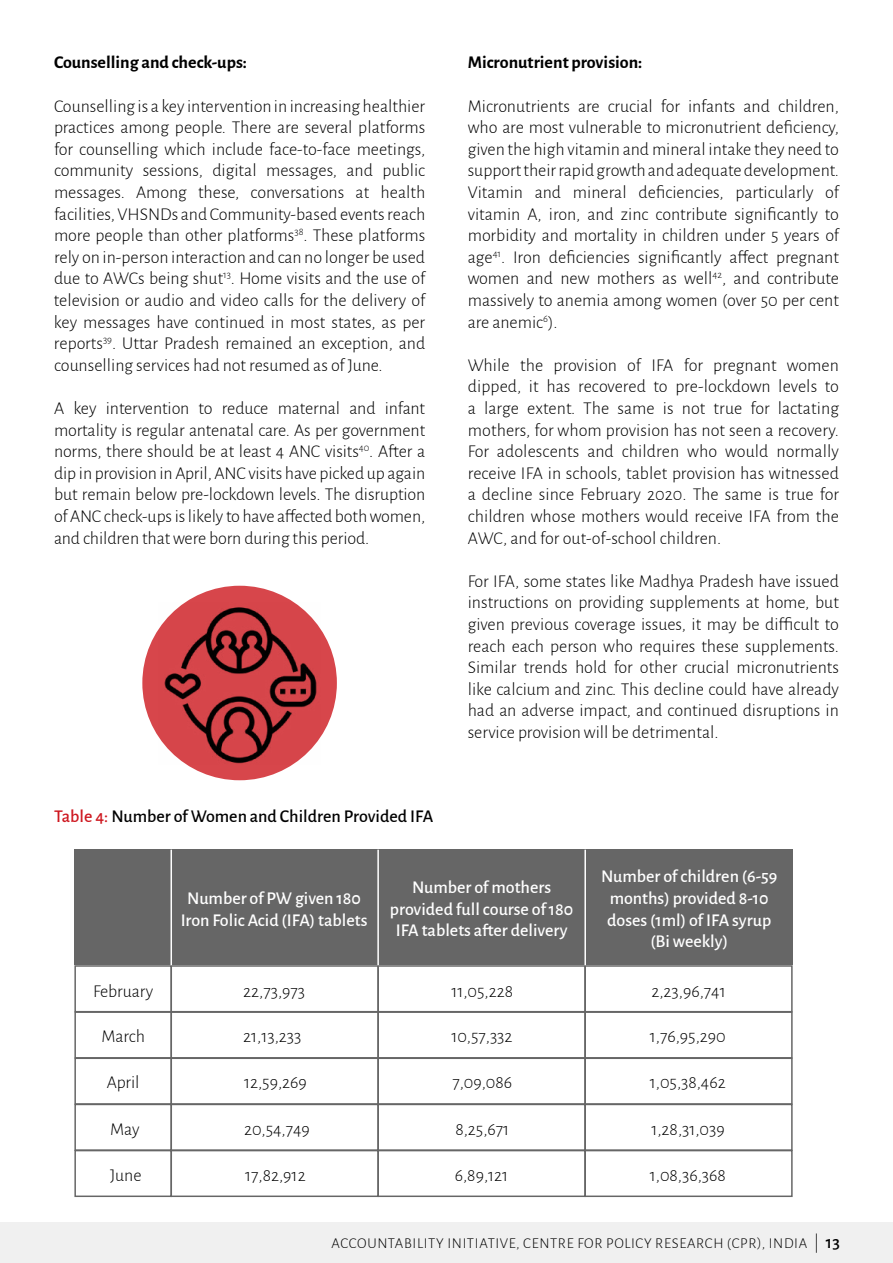
<style>
.page{position:relative;width:893px;height:1263px;background:#fff}
.page>*{position:absolute;margin:0;border:0;box-sizing:border-box;transform-origin:0 0}
.t1{font:300 18px/21.6px "Alegreya Sans";color:#000;text-align:justify}
.t2{font:500 18px/21.6px "Alegreya Sans";color:#fff;text-align:center}
.t3{font:700 18px "Alegreya Sans";color:#000}
.t4{font:500 18px "Alegreya Sans";color:#000}
.t5{font:300 15px "Alegreya Sans";letter-spacing:.045em;color:#000}
.s1{color:#ce171f}
.s2{font-size:18px}
.s3{font-weight:500;font-size:18px}
</style>
<div class="page">
<div style="left:0;top:1222px;width:893px;height:41px;background:#f0f0f0"></div>
<div style="left:142px;top:586px;width:195px;height:194px;background:#d7464b;border-radius:50%"></div>
<div style="left:74px;top:850px;width:98px;height:115px;background:#666"></div>
<div style="left:172px;top:850px;width:207px;height:115px;background:#666"></div>
<div style="left:379px;top:850px;width:207px;height:115px;background:#666"></div>
<div style="left:586px;top:850px;width:207px;height:115px;background:#666"></div>
<div style="left:74px;top:965px;width:98px;height:47px;border:2px solid #666"></div>
<div style="left:171px;top:965px;width:208px;height:47px;border:2px solid #666"></div>
<div style="left:377px;top:965px;width:209px;height:47px;border:2px solid #666"></div>
<div style="left:584px;top:965px;width:209px;height:47px;border:2px solid #666"></div>
<div style="left:74px;top:1011px;width:98px;height:47px;border:2px solid #666"></div>
<div style="left:171px;top:1011px;width:208px;height:47px;border:2px solid #666"></div>
<div style="left:377px;top:1011px;width:209px;height:47px;border:2px solid #666"></div>
<div style="left:584px;top:1011px;width:209px;height:47px;border:2px solid #666"></div>
<div style="left:74px;top:1057px;width:98px;height:48px;border:2px solid #666"></div>
<div style="left:171px;top:1057px;width:208px;height:48px;border:2px solid #666"></div>
<div style="left:377px;top:1057px;width:209px;height:48px;border:2px solid #666"></div>
<div style="left:584px;top:1057px;width:209px;height:48px;border:2px solid #666"></div>
<div style="left:74px;top:1104px;width:98px;height:47px;border:2px solid #666"></div>
<div style="left:171px;top:1104px;width:208px;height:47px;border:2px solid #666"></div>
<div style="left:377px;top:1104px;width:209px;height:47px;border:2px solid #666"></div>
<div style="left:584px;top:1104px;width:209px;height:47px;border:2px solid #666"></div>
<div style="left:74px;top:1150px;width:98px;height:47px;border:2px solid #666"></div>
<div style="left:171px;top:1150px;width:208px;height:47px;border:2px solid #666"></div>
<div style="left:377px;top:1150px;width:209px;height:47px;border:2px solid #666"></div>
<div style="left:584px;top:1150px;width:209px;height:47px;border:2px solid #666"></div>
<hr style="left:171px;top:850px;width:1px;height:115px;background:#fff">
<hr style="left:377px;top:850px;width:2px;height:115px;background:#fff">
<hr style="left:584px;top:850px;width:2px;height:115px;background:#fff">
<img style="left:158px;top:602px;width:162px;height:162px">
<p class="t3" style="left:54px;top:49px;width:195px">Counselling and check-ups:</p>
<p class="t1" style="left:54px;top:94px;width:373px">Counselling is a key intervention in increasing healthier practices among people. There are several platforms for counselling which include face-to-face meetings, community sessions, digital messages, and public messages. Among these, conversations at health facilities, VHSNDs and Community-based events reach more people than other platforms<sup>38</sup>. These platforms rely on in-person interaction and can no longer be used due to AWCs being shut<sup>13</sup>. Home visits and the use of television or audio and video calls for the delivery of key messages have continued in most states, as per reports<sup>39</sup>. Uttar Pradesh remained an exception, and counselling services had not resumed as of June.</p>
<p class="t1" style="left:54px;top:397px;width:373px">A key intervention to reduce maternal and infant mortality is regular antenatal care. As per government norms, there should be at least 4 ANC visits<sup>40</sup>. After a dip in provision in April, ANC visits have picked up again but remain below pre-lockdown levels. The disruption of ANC check-ups is likely to have affected both women, and children that were born during this period.</p>
<p class="t4" style="left:54px;top:803px;width:381px"><span class="s1">Table 4:</span> Number of Women and Children Provided IFA</p>
<p class="t3" style="left:468px;top:49px;width:176px">Micronutrient provision:</p>
<p class="t1" style="left:468px;top:94px;width:373px">Micronutrients are crucial for infants and children, who are most vulnerable to micronutrient deficiency, given the high vitamin and mineral intake they need to support their rapid growth and adequate development.<br>Vitamin and mineral deficiencies, particularly of vitamin A, iron, and zinc contribute significantly to morbidity and mortality in children under 5 years of age<sup>41</sup>. Iron deficiencies significantly affect pregnant women and new mothers as well<sup>42</sup>, and contribute massively to anemia among women (over 50 per cent are anemic<sup>6</sup>).</p>
<p class="t1" style="left:468px;top:354px;width:373px">While the provision of IFA for pregnant women dipped, it has recovered to pre-lockdown levels to a large extent. The same is not true for lactating mothers, for whom provision has not seen a recovery.<br>For adolescents and children who would normally receive IFA in schools, tablet provision has witnessed a decline since February 2020. The same is true for children whose mothers would receive IFA from the AWC, and for out-of-school children.</p>
<p class="t1" style="left:468px;top:570px;width:373px">For IFA, some states like Madhya Pradesh have issued instructions on providing supplements at home, but given previous coverage issues, it may be difficult to reach each person who requires these supplements.<br>Similar trends hold for other crucial micronutrients like calcium and zinc. This decline could have already had an adverse impact, and continued disruptions in service provision will be detrimental.</p>
<p class="t2" style="left:181px;top:886px;width:188px">Number of PW given 180<br>Iron Folic Acid (IFA) tablets</p>
<p class="t2" style="left:390px;top:875px;width:185px">Number of mothers provided full course of 180<br>IFA tablets after delivery</p>
<p class="t2" style="left:601px;top:864px;width:178px">Number of children (6-59 months) provided 8-10 doses (1ml) of IFA syrup (Bi weekly)</p>
<p class="t1" style="left:93px;top:980px;width:61px">February</p>
<p class="t1" style="left:243px;top:980px;width:64px">22,73,973</p>
<p class="t1" style="left:451px;top:980px;width:63px">11,05,228</p>
<p class="t1" style="left:651px;top:980px;width:76px">2,23,96,741</p>
<p class="t1" style="left:650px;top:1025px;width:77px">1,76,95,290</p>
<p class="t1" style="left:650px;top:1071px;width:77px">1,05,38,462</p>
<p class="t1" style="left:651px;top:1117px;width:75px">1,28,31,039</p>
<p class="t1" style="left:650px;top:1163px;width:77px">1,08,36,368</p>
<p class="t1" style="left:101px;top:1025px;width:45px">March</p>
<p class="t1" style="left:107px;top:1071px;width:34px">April</p>
<p class="t1" style="left:110px;top:1117px;width:31px">May</p>
<p class="t1" style="left:110px;top:1163px;width:33px">June</p>
<p class="t1" style="left:243px;top:1025px;width:60px">21,13,233</p>
<p class="t1" style="left:451px;top:1025px;width:63px">10,57,332</p>
<p class="t1" style="left:244px;top:1071px;width:64px">12,59,269</p>
<p class="t1" style="left:452px;top:1071px;width:61px">7,09,086</p>
<p class="t1" style="left:244px;top:1117px;width:67px">20,54,749</p>
<p class="t1" style="left:455px;top:1117px;width:55px">8,25,671</p>
<p class="t1" style="left:245px;top:1163px;width:62px">17,82,912</p>
<p class="t1" style="left:455px;top:1163px;width:55px">6,89,121</p>
<p class="t5" style="left:331px;top:1234px;width:510px">ACCOUNTABILITY INITIATIVE, CENTRE FOR POLICY RESEARCH (CPR), INDIA <span class="s2">|</span> <span class="s3">13</span></p>
</div>
